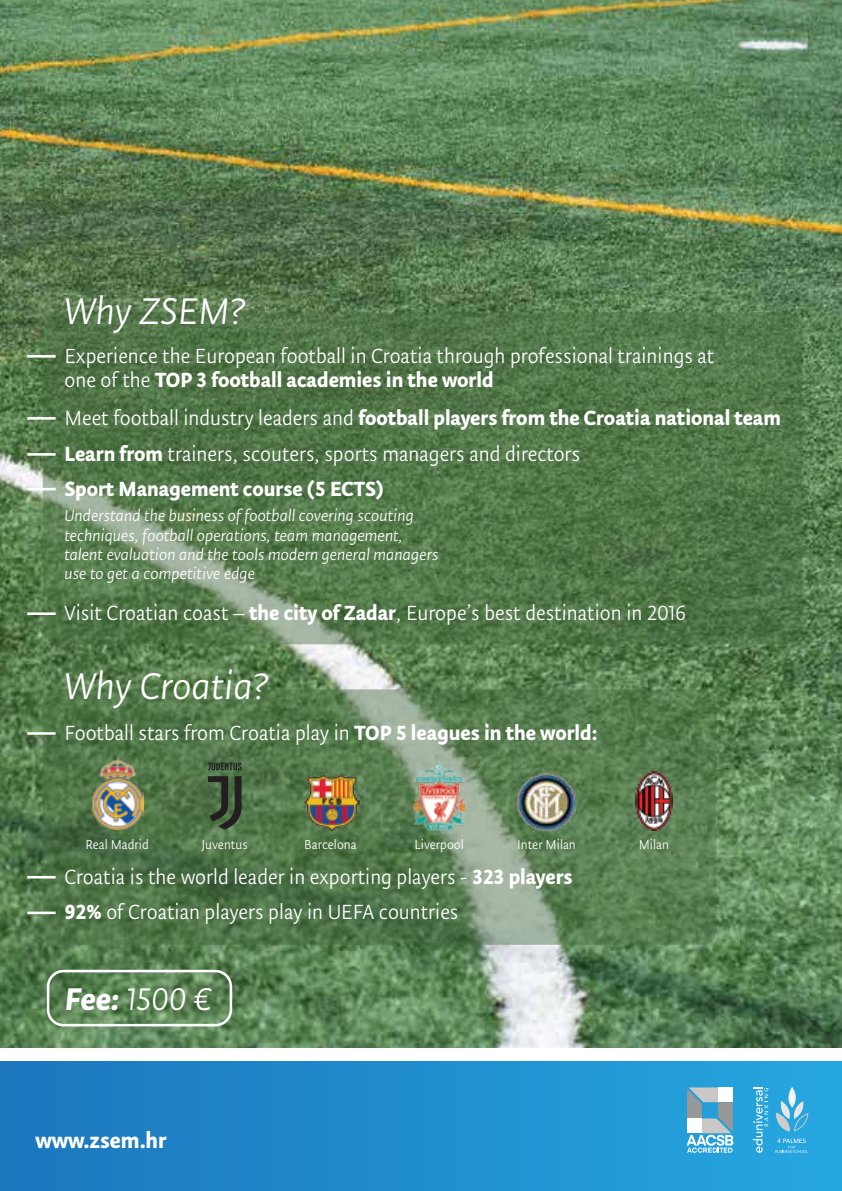
<style>
.page{position:relative;width:842px;height:1191px;background:#fff}
.page>*{position:absolute;margin:0;border:0;box-sizing:border-box;transform-origin:0 0}
.t1{font:italic 42px "Tempera Pro Normal";color:#fff}
.t2{font:italic 35.4px "Tempera Pro Normal";color:#fff}
.t3{font:700 24.8px "Tempera Pro";color:#fff}
.t4{font:23.2px/35.6px "Tempera Pro Normal";color:#fff}
.t5{font:700 23.2px/37.6px "Tempera Pro";color:#fff}
.t6{font:italic 18px/19.4px "Tempera Pro Normal";color:#fff}
.t7{font:14.6px "Tempera Pro Normal";color:#fff}
.s1{font-family:"Tempera Pro Normal";font-weight:400}
.s2{font-family:"Tempera Pro";font-weight:700}
</style>
<div class="page">
<img style="left:0;top:0;width:842px;height:1048px">
<div style="left:0;top:1054px;width:842px;height:137px;background:linear-gradient(to right,#1b76bc,#26a7df)"></div>
<svg style="left:753px;top:1087px;width:15px;height:65px"></svg>
<svg style="left:775px;top:1138px;width:32px;height:14px"></svg>
<svg style="left:776px;top:1086px;width:32px;height:45px"></svg>
<svg style="left:686px;top:1087px;width:47px;height:65px"></svg>
<div style="left:0;top:1048px;width:842px;height:13px;background:#fff"></div>
<svg style="left:43px;top:312px;width:759px;height:332px;background:#54784c"></svg>
<svg style="left:43px;top:689px;width:673px;height:255px;background:#5a7d53"></svg>
<hr style="left:27px;top:355px;width:29px;height:2px;background:#fff">
<hr style="left:27px;top:417px;width:29px;height:3px;background:#fff">
<hr style="left:27px;top:453px;width:29px;height:3px;background:#fff">
<hr style="left:27px;top:612px;width:29px;height:3px;background:#fff">
<hr style="left:27px;top:732px;width:29px;height:2px;background:#fff">
<hr style="left:27px;top:876px;width:29px;height:2px;background:#fff">
<hr style="left:27px;top:911px;width:29px;height:3px;background:#fff">
<hr style="left:27px;top:488px;width:29px;height:2px;background:#fff">
<div style="left:47px;top:969px;width:185px;height:57px;border:3px solid #fff;border-radius:15px"></div>
<img style="left:92px;top:758px;width:51px;height:71px">
<svg style="left:208px;top:776px;width:34px;height:53px;background:#3a4c34"></svg>
<svg style="left:208px;top:762px;width:34px;height:8px"></svg>
<img style="left:304px;top:774px;width:56px;height:56px">
<img style="left:414px;top:761px;width:51px;height:69px">
<img style="left:518px;top:773px;width:57px;height:57px">
<img style="left:636px;top:771px;width:36px;height:59px">
<h1 class="t1" style="left:64px;top:288px;width:183px">Why ZSEM?</h1>
<p class="t4" style="left:64px;top:338px;width:651px">Experience the European football in Croatia through professional trainings at</p>
<p class="t5" style="left:64px;top:361px;width:718px"><span class="s1">one of the</span> TOP 3 football academies in the world<br><span class="s1">Meet football industry leaders and</span> football players from the Croatia national team</p>
<p class="t4" style="left:64px;top:436px;width:517px"><span class="s2">Learn from</span> trainers, scouters, sports managers and directors</p>
<p class="t5" style="left:64px;top:469px;width:321px">Sport Management course (5 ECTS)</p>
<p class="t6" style="left:64px;top:506px;width:376px">Understand the business of football covering scouting techniques, football operations, team management, talent evaluation and the tools modern general managers use to get a competitive edge</p>
<p class="t4" style="left:64px;top:595px;width:623px">Visit Croatian coast – <span class="s2">the city of Zadar</span>, Europe’s best destination in 2016</p>
<h1 class="t1" style="left:64px;top:663px;width:206px">Why Croatia?</h1>
<p class="t4" style="left:64px;top:715px;width:534px">Football stars from Croatia play in <span class="s2">TOP 5 leagues in the world:</span></p>
<p class="t7" style="left:86px;top:836px;width:65px">Real Madrid</p>
<p class="t7" style="left:201px;top:836px;width:48px">Juventus</p>
<p class="t7" style="left:304px;top:836px;width:54px">Barcelona</p>
<p class="t7" style="left:415px;top:836px;width:51px">Liverpool</p>
<p class="t7" style="left:517px;top:836px;width:60px">Inter Milan</p>
<p class="t7" style="left:639px;top:836px;width:32px">Milan</p>
<p class="t4" style="left:64px;top:859px;width:510px">Croatia is the world leader in exporting players - <span class="s2">323 players<br>92%</span> of Croatian players play in UEFA countries</p>
<h2 class="t2" style="left:65px;top:979px;width:148px"><span class="s2">Fee:</span> 1500 €</h2>
<p class="t3" style="left:35px;top:1125px;width:133px">www.zsem.hr</p>
</div>
